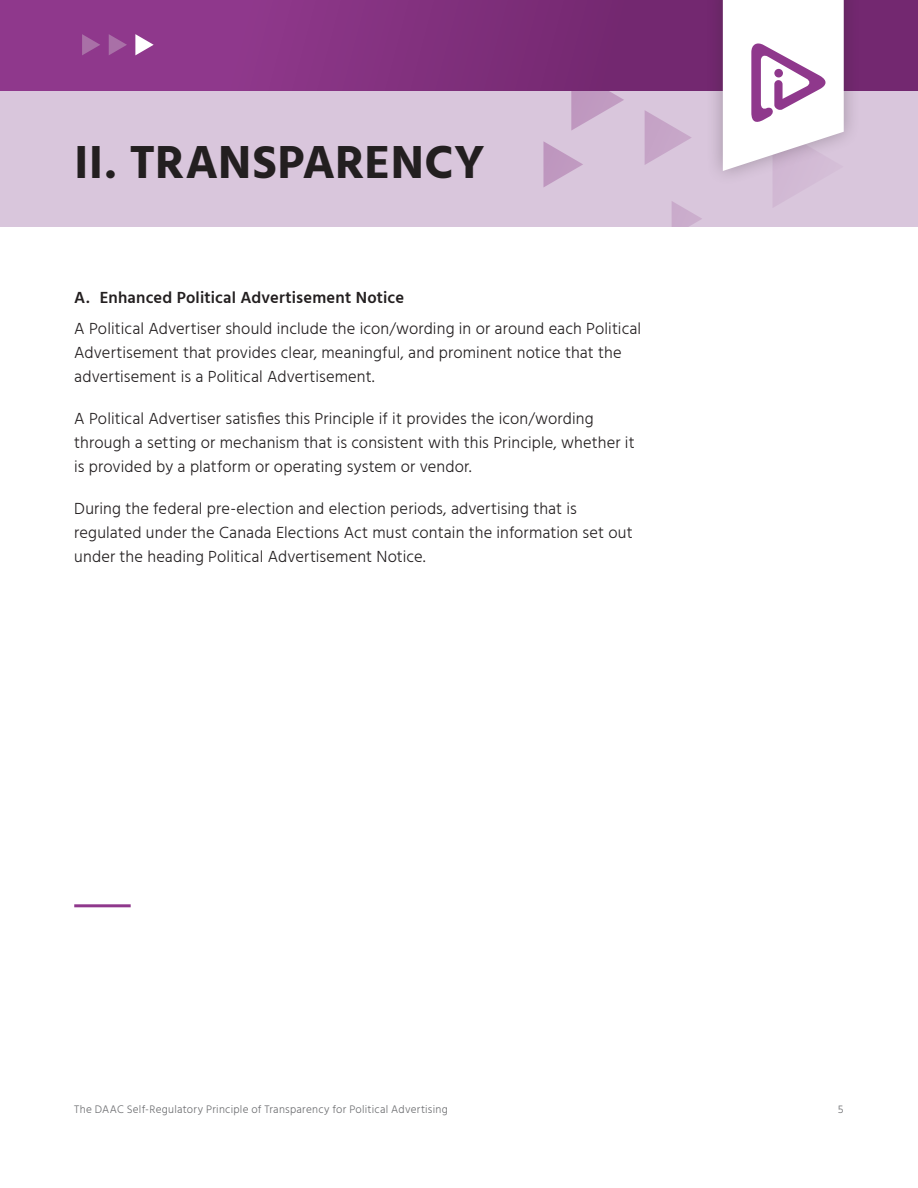
<style>
.page{position:relative;width:918px;height:1188px;background:#fff}
.page>*{position:absolute;margin:0;border:0;box-sizing:border-box;transform-origin:0 0}
.H1_-_black{font:700 47.55px "Hind Madurai";letter-spacing:.005em;color:#231f20}
.P_-_body_copy{font:300 16.5px/24px "Hind Madurai";letter-spacing:.005em;color:#231f20}
.H3_-_Black{font:600 16.5px "Hind Madurai";letter-spacing:.01em;color:#231f20}
.t1{font:300 11.25px "Hind Madurai";letter-spacing:.02em;color:#6c6d70}
</style>
<div class="page">
<div style="left:0;top:82px;width:918px;height:145px;background:#d9c6dc"></div>
<svg style="left:645px;top:110px;width:47px;height:55px"></svg>
<svg style="left:672px;top:201px;width:30px;height:26px"></svg>
<svg style="left:571px;top:90px;width:53px;height:41px"></svg>
<svg style="left:543px;top:141px;width:40px;height:46px"></svg>
<hr style="left:74px;top:904px;width:57px;height:3px;background:#8f388c">
<svg style="left:0;top:0;width:918px;height:90px;background:#82307f"></svg>
<div style="left:706px;top:0;width:155px;height:187px;background:#231f20;opacity:.3"></div>
<svg style="left:723px;top:0;width:121px;height:207px"></svg>
<div style="left:774px;top:69px;width:9px;height:8px;background:#8f388c;border-radius:50%"></div>
<svg style="left:82px;top:34px;width:18px;height:21px"></svg>
<svg style="left:109px;top:34px;width:18px;height:21px"></svg>
<svg style="left:135px;top:34px;width:19px;height:21px"></svg>
<p class="H1_-_black" style="left:74px;top:132px;width:412px">II. TRANSPARENCY</p>
<p class="H3_-_Black" style="left:74px;top:288px;width:331px">A. Enhanced Political Advertisement Notice</p>
<p class="P_-_body_copy" style="left:74px;top:318px;width:569px">A Political Advertiser should include the icon/wording in or around each Political<br>Advertisement that provides clear, meaningful, and prominent notice that the advertisement is a Political Advertisement.</p>
<p class="P_-_body_copy" style="left:74px;top:408px;width:562px">A Political Advertiser satisfies this Principle if it provides the icon/wording through a setting or mechanism that is consistent with this Principle, whether it is provided by a platform or operating system or vendor.</p>
<p class="P_-_body_copy" style="left:74px;top:498px;width:560px">During the federal pre-election and election periods, advertising that is regulated under the Canada Elections Act must contain the information set out under the heading Political Advertisement Notice.</p>
<p class="t1" style="left:74px;top:1103px;width:375px">The DAAC Self-Regulatory Principle of Transparency for Political Advertising</p>
<p class="t1" style="left:838px;top:1103px;width:7px">5</p>
</div>
